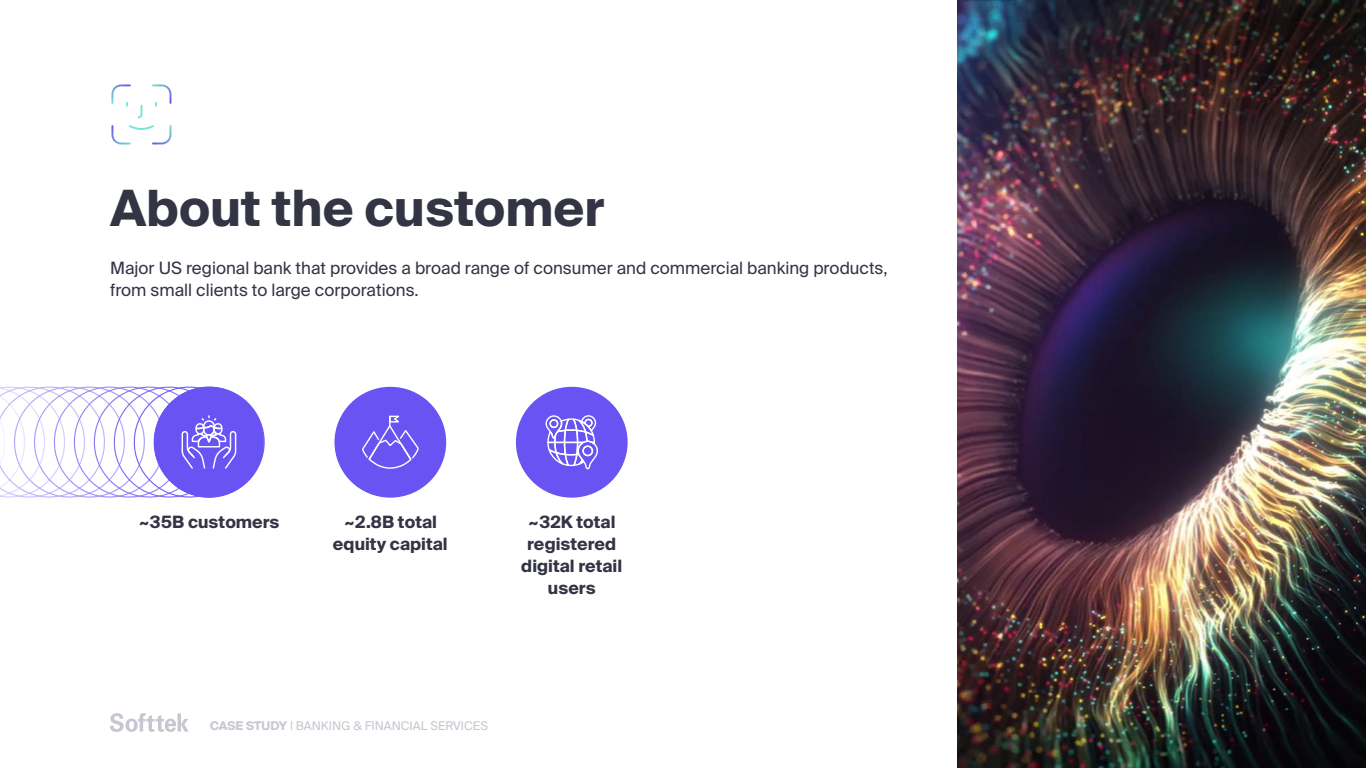
<style>
.page{position:relative;width:1366px;height:768px;background:#fff}
.page>*{position:absolute;margin:0;border:0;box-sizing:border-box;transform-origin:0 0}
.t1{font:700 50px "Suisse Intl";color:#333444}
.t2{font:17px/22px "Suisse Intl";color:#333444}
.t3{font:700 17px/22px "Suisse Intl";color:#333444;text-align:center}
.t4{font:12px "Suisse Intl";color:#c7c7d1}
.s1{font-weight:700}
</style>
<div class="page">
<svg style="left:110px;top:713px;width:79px;height:19px"></svg>
<img style="left:957px;top:0;width:409px;height:768px">
<svg style="left:111px;top:84px;width:60px;height:60px"></svg>
<div style="left:335px;top:387px;width:111px;height:111px;background:#6954f3;border-radius:50%"></div>
<div style="left:516px;top:387px;width:112px;height:111px;background:#6954f3;border-radius:50%"></div>
<svg style="left:0;top:386px;width:265px;height:112px"></svg>
<svg style="left:362px;top:415px;width:57px;height:54px"></svg>
<svg style="left:545px;top:415px;width:53px;height:55px"></svg>
<p class="t1" style="left:110px;top:180px;width:496px">About the customer</p>
<p class="t2" style="left:110px;top:257px;width:779px">Major US regional bank that provides a broad range of consumer and commercial banking products, from small clients to large corporations.</p>
<p class="t3" style="left:138px;top:511px;width:143px">~35B customers</p>
<p class="t3" style="left:333px;top:511px;width:116px">~2.8B total equity capital</p>
<p class="t3" style="left:521px;top:511px;width:102px">~32K total registered digital retail users</p>
<p class="t4" style="left:210px;top:719px;width:279px"><span class="s1">CASE STUDY</span> | BANKING &amp; FINANCIAL SERVICES</p>
</div>
